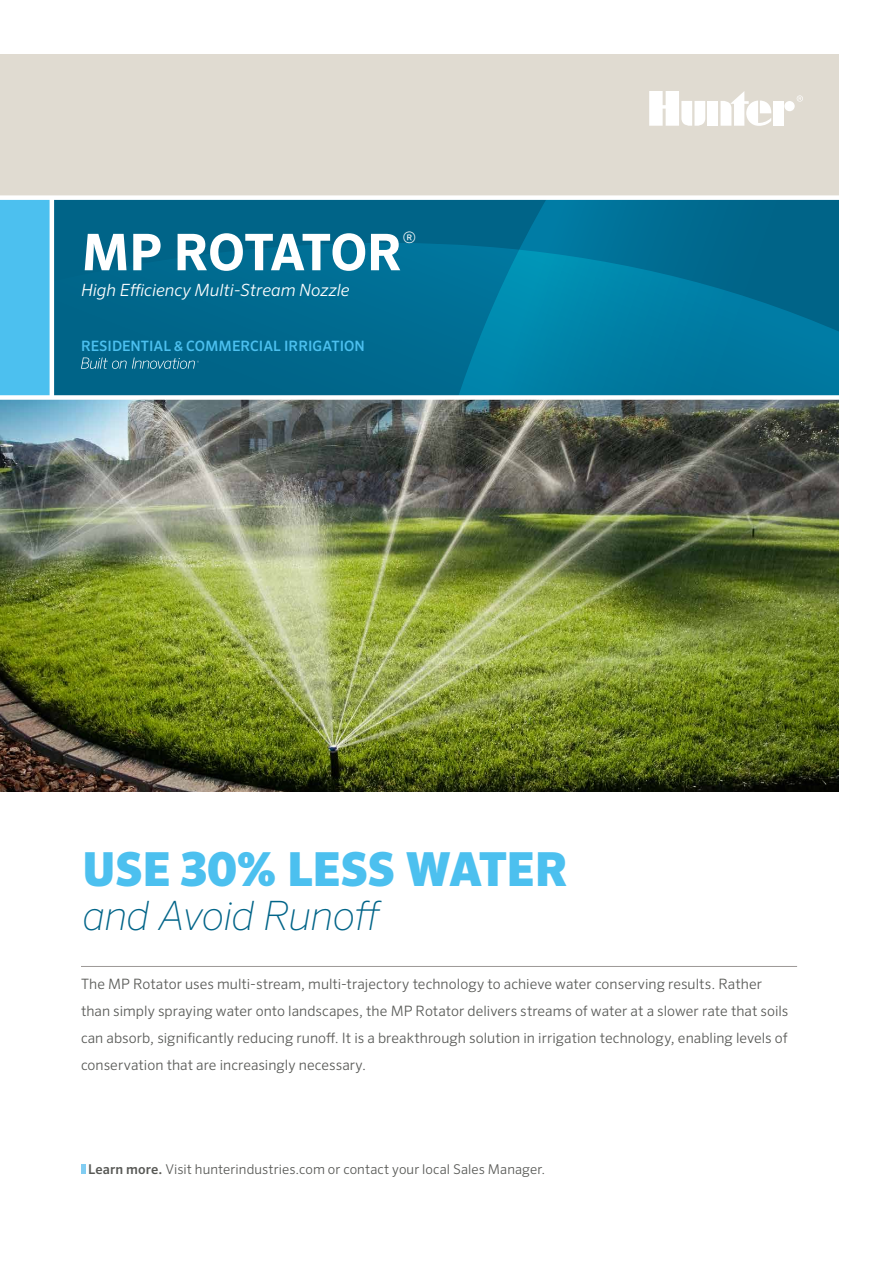
<style>
.page{position:relative;width:893px;height:1263px;background:#fff}
.page>*{position:absolute;margin:0;border:0;box-sizing:border-box;transform-origin:0 0}
.t1{font:700 50.55px "Sero Pro";letter-spacing:-.01em;color:#fff}
.t2{font:900 46.95px "Sero Pro";letter-spacing:-.01em;color:#4cc0ef}
.t3{font:italic 100 40.5px "Sero Pro";letter-spacing:-.015em;color:#006488}
.t4{font:italic 300 16.8px "Sero Pro";color:#fff}
.t5{font:300 15.75px "Sero Pro";color:#fff}
.t6{font:300 14.25px/27px "Sero Pro";letter-spacing:.005em;color:#585956}
.t7{font:500 14.25px "Sero Pro";color:#4cc0ef}
.t8{font:300 13.5px "Sero Pro";letter-spacing:.005em;color:#585956}
.s1{font-weight:500}
</style>
<div class="page">
<div style="left:0;top:54px;width:839px;height:144px;background:#e0dbd1"></div>
<svg style="left:54px;top:200px;width:785px;height:195px;background:#006f94"></svg>
<div style="left:0;top:198px;width:52px;height:199px;background:#4cc0ef"></div>
<img style="left:0;top:400px;width:839px;height:392px">
<hr style="left:50px;top:198px;width:4px;height:199px;background:#fff">
<div style="left:0;top:195px;width:855px;height:5px;background:#fff"></div>
<div style="left:0;top:395px;width:855px;height:5px;background:#fff"></div>
<svg style="left:797px;top:95px;width:6px;height:7px"></svg>
<div style="left:707px;top:101px;width:11px;height:25px;background:#fff"></div>
<div style="left:784px;top:101px;width:11px;height:10px;background:#fff;border-radius:50%"></div>
<div style="left:773px;top:101px;width:10px;height:25px;background:#fff"></div>
<svg style="left:720px;top:91px;width:52px;height:35px"></svg>
<svg style="left:649px;top:91px;width:56px;height:35px"></svg>
<svg style="left:81px;top:358px;width:118px;height:11px"></svg>
<hr style="left:81px;top:966px;width:716px;height:1px;background:#9c9896">
<hr style="left:81px;top:1164px;width:4px;height:10px;background:#81cdf2">
<h1 class="t1" style="left:81px;top:222px;width:323px">MP ROTATOR</h1>
<p class="t5" style="left:403px;top:228px;width:15px">®</p>
<p class="t4" style="left:81px;top:280px;width:270px">High Efficiency Multi-Stream Nozzle</p>
<p class="t7" style="left:81px;top:337px;width:285px">RESIDENTIAL &amp; COMMERCIAL IRRIGATION</p>
<h2 class="t2" style="left:83px;top:840px;width:487px">USE 30% LESS WATER</h2>
<h3 class="t3" style="left:83px;top:891px;width:301px">and Avoid Runoff</h3>
<p class="t6" style="left:81px;top:970px;width:709px">The MP Rotator uses multi-stream, multi-trajectory technology to achieve water conserving results. Rather than simply spraying water onto landscapes, the MP Rotator delivers streams of water at a slower rate that soils can absorb, significantly reducing runoff. It is a breakthrough solution in irrigation technology, enabling levels of conservation that are increasingly necessary.</p>
<p class="t8" style="left:88px;top:1161px;width:459px"><span class="s1">Learn more.</span> Visit hunterindustries.com or contact your local Sales Manager.</p>
</div>
